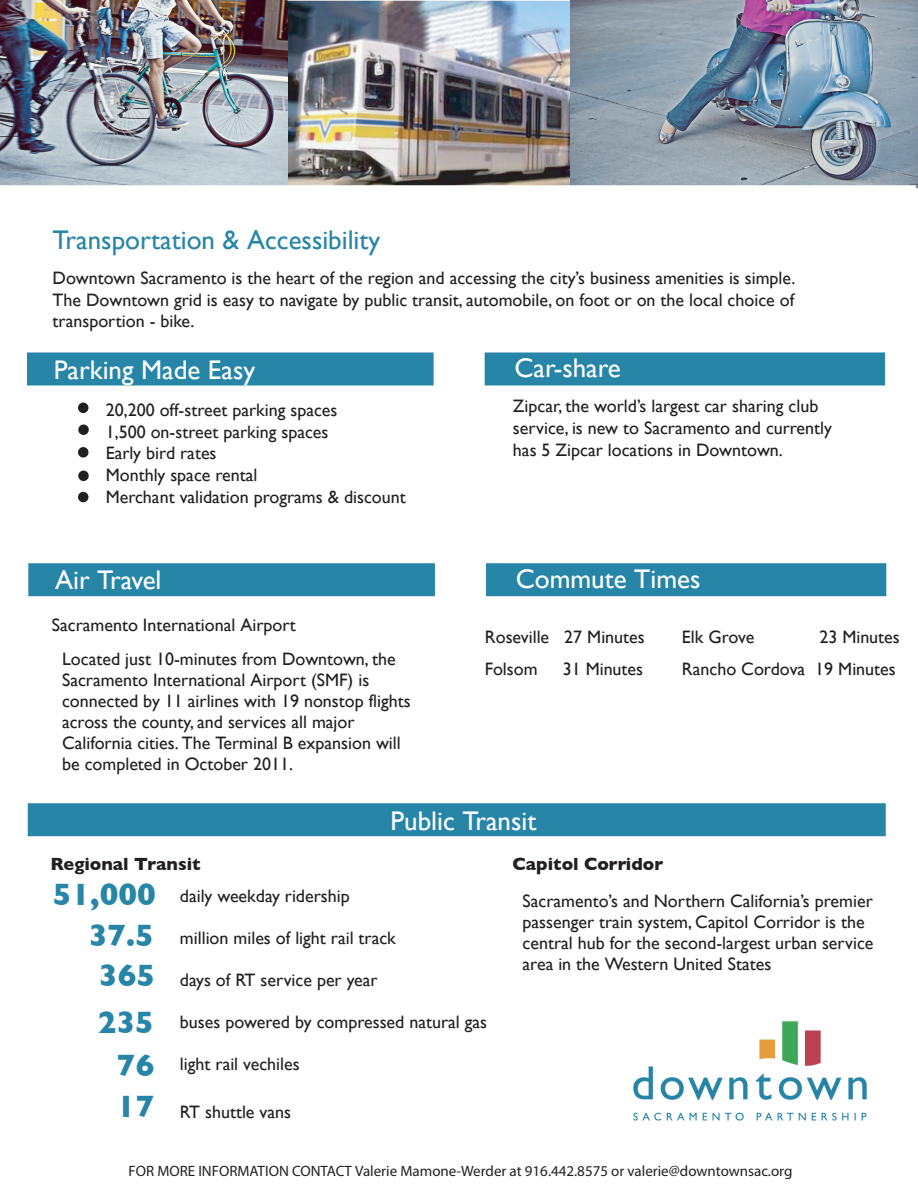
<style>
.page{position:relative;width:918px;height:1188px;background:#fff}
.page>*{position:absolute;margin:0;border:0;box-sizing:border-box;transform-origin:0 0}
.t1{font:700 31.5px/40.5px "Gill Sans";color:#2785a7;text-align:right}
.t2{font:27px "Gill Sans";color:#fff}
.t3{font:27px "Gill Sans";color:#2785a7}
.t4{font:18px/21.6px "Gill Sans";color:#231f20}
.t5{font:700 18px "Gill Sans";color:#231f20}
.t6{font:15px "Myriad";color:#231f20}
</style>
<div class="page">
<img style="left:633px;top:1021px;width:234px;height:100px">
<img style="left:288px;top:0;width:283px;height:173px">
<img style="left:0;top:0;width:288px;height:173px">
<img style="left:571px;top:0;width:347px;height:173px">
<svg style="left:0;top:173px;width:918px;height:16px"></svg>
<div style="left:78px;top:424px;width:11px;height:11px;background:#231f20;border-radius:50%"></div>
<div style="left:78px;top:403px;width:10px;height:10px;background:#231f20;border-radius:50%"></div>
<div style="left:78px;top:447px;width:10px;height:11px;background:#231f20;border-radius:50%"></div>
<div style="left:78px;top:471px;width:11px;height:10px;background:#231f20;border-radius:50%"></div>
<div style="left:78px;top:492px;width:10px;height:10px;background:#231f20;border-radius:50%"></div>
<div style="left:27px;top:352px;width:858px;height:33px;background:#2785a7"></div>
<div style="left:434px;top:348px;width:51px;height:57px;background:#fff"></div>
<div style="left:28px;top:563px;width:858px;height:33px;background:#2785a7"></div>
<div style="left:435px;top:559px;width:51px;height:57px;background:#fff"></div>
<div style="left:28px;top:803px;width:858px;height:33px;background:#2785a7"></div>
<h2 class="t3" style="left:53px;top:224px;width:329px">Transportation &amp; Accessibility</h2>
<p class="t4" style="left:53px;top:267px;width:744px;text-align:justify">Downtown Sacramento is the heart of the region and accessing the city’s business amenities is simple.<br>The Downtown grid is easy to navigate by public transit, automobile, on foot or on the local choice of transportion - bike.</p>
<h2 class="t2" style="left:54px;top:354px;width:203px">Parking Made Easy</h2>
<h2 class="t2" style="left:514px;top:352px;width:108px">Car-share</h2>
<p class="t4" style="left:106px;top:399px;width:302px">20,200 off-street parking spaces<br>1,500 on-street parking spaces<br>Early bird rates<br>Monthly space rental<br>Merchant validation programs &amp; discount</p>
<p class="t4" style="left:513px;top:395px;width:320px">Zipcar, the world’s largest car sharing club service, is new to Sacramento and currently has 5 Zipcar locations in Downtown.</p>
<h2 class="t2" style="left:55px;top:564px;width:108px">Air Travel</h2>
<h2 class="t2" style="left:516px;top:563px;width:186px">Commute Times</h2>
<p class="t4" style="left:62px;top:608px;width:335px;line-height:34px;text-indent:-10px">Sacramento International Airport<br>Located just 10-minutes from Downtown, the</p>
<p class="t4" style="left:62px;top:669px;width:350px;line-height:21px">Sacramento International Airport (SMF) is connected by 11 airlines with 19 nonstop flights across the county, and services all major California cities. The Terminal B expansion will be completed in October 2011.</p>
<h2 class="t2" style="left:391px;top:805px;width:147px">Public Transit</h2>
<p class="t5" style="left:512px;top:853px;width:152px">Capitol Corridor</p>
<p class="t4" style="left:523px;top:890px;width:352px;line-height:21px">Sacramento’s and Northern California’s premier passenger train system, Capitol Corridor is the central hub for the second-largest urban service area in the Western United States</p>
<p class="t4" style="left:485px;top:626px;width:161px">Roseville 27 Minutes</p>
<p class="t4" style="left:682px;top:626px;width:74px">Elk Grove</p>
<p class="t4" style="left:819px;top:626px;width:82px">23 Minutes</p>
<p class="t4" style="left:485px;top:658px;width:54px">Folsom</p>
<p class="t4" style="left:563px;top:658px;width:82px">31 Minutes</p>
<p class="t4" style="left:682px;top:658px;width:215px">Rancho Cordova 19 Minutes</p>
<p class="t5" style="left:50px;top:853px;width:152px">Regional Transit</p>
<p class="t4" style="left:180px;top:885px;width:171px">daily weekday ridership</p>
<p class="t4" style="left:180px;top:927px;width:217px">million miles of light rail track</p>
<p class="t4" style="left:180px;top:969px;width:199px">days of RT service per year</p>
<p class="t4" style="left:180px;top:1011px;width:309px">buses powered by compressed natural gas</p>
<p class="t4" style="left:180px;top:1053px;width:121px">light rail vechiles</p>
<p class="t4" style="left:180px;top:1101px;width:113px">RT shuttle vans</p>
<h1 class="t1" style="left:53px;top:874px;width:105px">51,000<br>37.5<br>365</h1>
<h1 class="t1" style="left:98px;top:1000px;width:58px;line-height:43.5px">235<br>76</h1>
<h1 class="t1" style="left:117px;top:1086px;width:39px">17</h1>
<p class="t6" style="left:128px;top:1163px;width:665px">FOR MORE INFORMATION CONTACT Valerie Mamone-Werder at 916.442.8575 or valerie@downtownsac.org</p>
</div>
